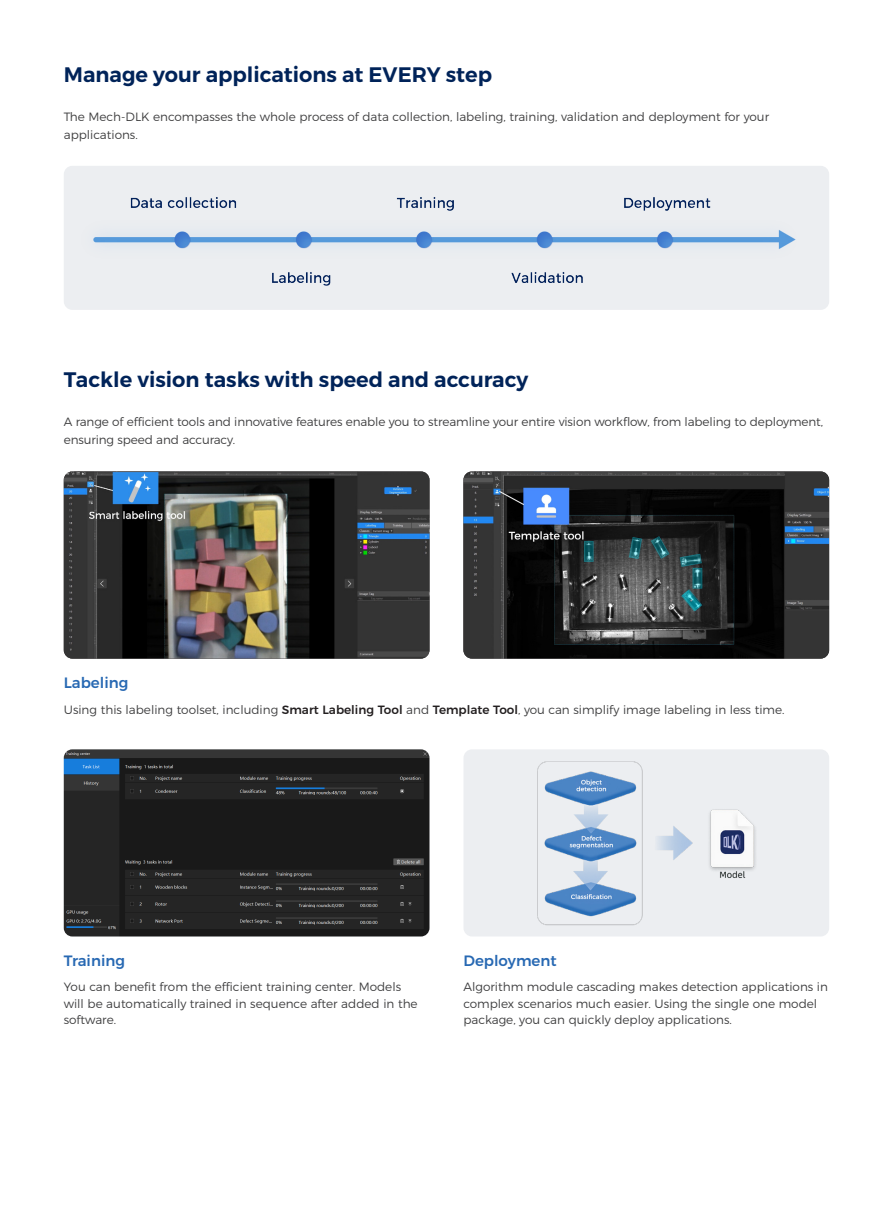
<style>
.page{position:relative;width:893px;height:1212px;background:#fff}
.page>*{position:absolute;margin:0;border:0;box-sizing:border-box;transform-origin:0 0}
.段落样式1{font:600 21px "Montserrat";color:#002359}
.段落样式1-2{font:500 15px "Montserrat";color:#2869b3}
.段落样式1-3{font:300 12px/16.5px "Montserrat";color:#3e3e3f}
.s1{font-weight:500;color:#231f20}
</style>
<div class="page">
<img style="left:64px;top:166px;width:765px;height:144px">
<img style="left:64px;top:749px;width:365px;height:187px">
<img style="left:464px;top:749px;width:365px;height:187px">
<img style="left:64px;top:471px;width:365px;height:187px">
<img style="left:463px;top:471px;width:366px;height:187px">
<p class="段落样式1" style="left:64px;top:61px;width:430px">Manage your applications at EVERY step</p>
<p class="段落样式1-3" style="left:64px;top:106px;width:707px;line-height:18px">The Mech-DLK encompasses the whole process of data collection, labeling, training, validation and deployment for your applications.</p>
<p class="段落样式1" style="left:64px;top:367px;width:466px">Tackle vision tasks with speed and accuracy</p>
<p class="段落样式1-3" style="left:64px;top:412px;width:761px;line-height:18px">A range of efficient tools and innovative features enable you to streamline your entire vision workflow, from labeling to deployment, ensuring speed and accuracy.</p>
<p class="段落样式1-2" style="left:64px;top:671px;width:66px">Labeling</p>
<p class="段落样式1-3" style="left:64px;top:700px;width:722px">Using this labeling toolset, including <span class="s1">Smart Labeling Tool</span> and <span class="s1">Template Tool</span>, you can simplify image labeling in less time.</p>
<p class="段落样式1-2" style="left:64px;top:949px;width:63px">Training</p>
<p class="段落样式1-2" style="left:463px;top:949px;width:95px">Deployment</p>
<p class="段落样式1-3" style="left:64px;top:978px;width:355px">You can benefit from the efficient training center. Models will be automatically trained in sequence after added in the software.</p>
<p class="段落样式1-3" style="left:463px;top:978px;width:366px">Algorithm module cascading makes detection applications in complex scenarios much easier. Using the single one model package, you can quickly deploy applications.</p>
</div>
